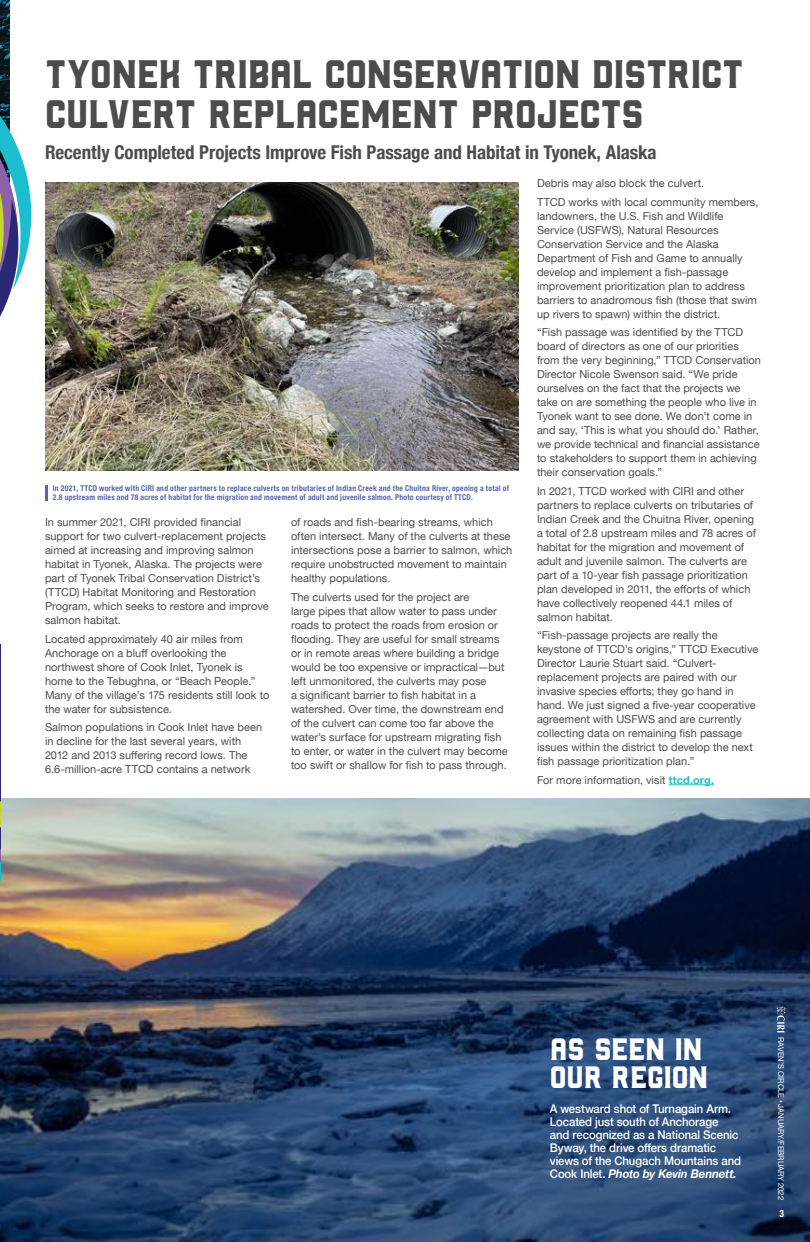
<style>
.page{position:relative;width:810px;height:1242px;background:#fff}
.page>*{position:absolute;margin:0;border:0;box-sizing:border-box;transform-origin:0 0}
.t1{font:39.8px/39.8px "Northwest";letter-spacing:-.015em;color:#4b4c4d}
.t2{font:30.9px/28px "Northwest";letter-spacing:-.015em;color:#fff}
.t3{font:700 condensed 19px "Helvetica Neue";letter-spacing:-.005em;color:#4b4c4d}
.t4{font:500 12px/13px "Helvetica Neue";letter-spacing:-.01em;color:#fff;scale:.95 1}
.t5{font:11px/14px "Helvetica Neue";color:#4b4c4d}
.t6{font:700 condensed 10px "Helvetica Neue";color:#fff;scale:.95 1}
.t7{font:700 condensed 8px/9px "Helvetica Neue";letter-spacing:.035em;color:#5466af;scale:.95 1}
.t8{font:8px "Helvetica Neue";color:#fff;scale:.95 1}
.s1{font-weight:700;color:#1cbdce}
.s2{font-weight:700;font-style:italic}
</style>
<div class="page">
<img style="left:0;top:0;width:9px;height:39px">
<img style="left:0;top:798px;width:810px;height:444px">
<img style="left:45px;top:183px;width:474px;height:288px">
<svg style="left:0;top:39px;width:31px;height:278px"></svg>
<hr style="left:669px;top:785px;width:45px;height:1px;background:#1cbdce">
<svg style="left:45px;top:485px;width:2px;height:16px"></svg>
<hr style="left:0;top:644px;width:1px;height:237px;background:#2a2976">
<svg style="left:0;top:801px;width:1px;height:80px"></svg>
<svg style="left:777px;top:1006px;width:9px;height:27px"></svg>
<h1 class="t1" style="left:45px;top:49px;width:700px">TYONEK TRIBAL CONSERVATION DISTRICT<br>CULVERT REPLACEMENT PROJECTS</h1>
<h3 class="t3" style="left:45px;top:141px;width:613px">Recently Completed Projects Improve Fish Passage and Habitat in Tyonek, Alaska</h3>
<p class="t7" style="left:53px;top:484px;width:482px">In 2021, TTCD worked with CIRI and other partners to replace culverts on tributaries of Indian Creek and the Chuitna River, opening a total of<br>2.8 upstream miles and 78 acres of habitat for the migration and movement of adult and juvenile salmon. Photo courtesy of TTCD.</p>
<p class="t5" style="left:45px;top:515px;width:225px">In summer 2021, CIRI provided financial support for two culvert-replacement projects aimed at increasing and improving salmon habitat in Tyonek, Alaska. The projects were part of Tyonek Tribal Conservation District’s (TTCD) Habitat Monitoring and Restoration Program, which seeks to restore and improve salmon habitat.</p>
<p class="t5" style="left:45px;top:632px;width:226px">Located approximately 40 air miles from Anchorage on a bluff overlooking the northwest shore of Cook Inlet, Tyonek is home to the Tebughna, or “Beach People.” Many of the village’s 175 residents still look to the water for subsistence.</p>
<p class="t5" style="left:45px;top:720px;width:219px">Salmon populations in Cook Inlet have been in decline for the last several years, with 2012 and 2013 suffering record lows. The 6.6-million-acre TTCD contains a network</p>
<p class="t5" style="left:291px;top:515px;width:223px">of roads and fish-bearing streams, which often intersect. Many of the culverts at these intersections pose a barrier to salmon, which require unobstructed movement to maintain healthy populations.</p>
<p class="t5" style="left:291px;top:590px;width:218px">The culverts used for the project are<br>large pipes that allow water to pass under roads to protect the roads from erosion or flooding. They are useful for small streams or in remote areas where building a bridge would be too expensive or impractical—but left unmonitored, the culverts may pose<br>a significant barrier to fish habitat in a watershed. Over time, the downstream end of the culvert can come too far above the water’s surface for upstream migrating fish to enter, or water in the culvert may become too swift or shallow for fish to pass through.</p>
<p class="t5" style="left:537px;top:174px;width:223px;line-height:18.5px">Debris may also block the culvert.<br>TTCD works with local community members,</p>
<p class="t5" style="left:537px;top:209px;width:221px">landowners, the U.S. Fish and Wildlife Service (USFWS), Natural Resources Conservation Service and the Alaska Department of Fish and Game to annually develop and implement a fish-passage improvement prioritization plan to address barriers to anadromous fish (those that swim up rivers to spawn) within the district.</p>
<p class="t5" style="left:537px;top:325px;width:226px">“Fish passage was identified by the TTCD board of directors as one of our priorities from the very beginning,” TTCD Conservation Director Nicole Swenson said. “We pride ourselves on the fact that the projects we take on are something the people who live in Tyonek want to see done. We don’t come in and say, ‘This is what you should do.’ Rather, we provide technical and financial assistance to stakeholders to support them in achieving their conservation goals.”</p>
<p class="t5" style="left:537px;top:484px;width:220px">In 2021, TTCD worked with CIRI and other partners to replace culverts on tributaries of Indian Creek and the Chuitna River, opening a total of 2.8 upstream miles and 78 acres of habitat for the migration and movement of adult and juvenile salmon. The culverts are part of a 10-year fish passage prioritization plan developed in 2011, the efforts of which have collectively reopened 44.1 miles of salmon habitat.</p>
<p class="t5" style="left:537px;top:628px;width:223px">“Fish-passage projects are really the keystone of TTCD’s origins,” TTCD Executive Director Laurie Stuart said. “Culvert&shy;replacement projects are paired with our invasive species efforts; they go hand in hand. We just signed a five-year cooperative agreement with USFWS and are currently collecting data on remaining fish passage issues within the district to develop the next fish passage prioritization plan.”</p>
<p class="t5" style="left:537px;top:773px;width:179px">For more information, visit <span class="s1">ttcd.org.</span></p>
<h2 class="t2" style="left:550px;top:1031px;width:160px">AS SEEN IN<br>OUR REGION</h2>
<p class="t4" style="left:550px;top:1102px;width:203px">A westward shot of Turnagain Arm.<br>Located just south of Anchorage and recognized as a National Scenic Byway, the drive offers dramatic views of the Chugach Mountains and Cook Inlet. <span class="s2">Photo by Kevin Bennett.</span></p>
<p class="t8" style="left:786px;top:1037px;width:173px;rotate:90deg">RAVEN’S CIRCLE • JANUARY/FEBRUARY 2022</p>
<p class="t6" style="left:779px;top:1207px;width:6px">3</p>
</div>
